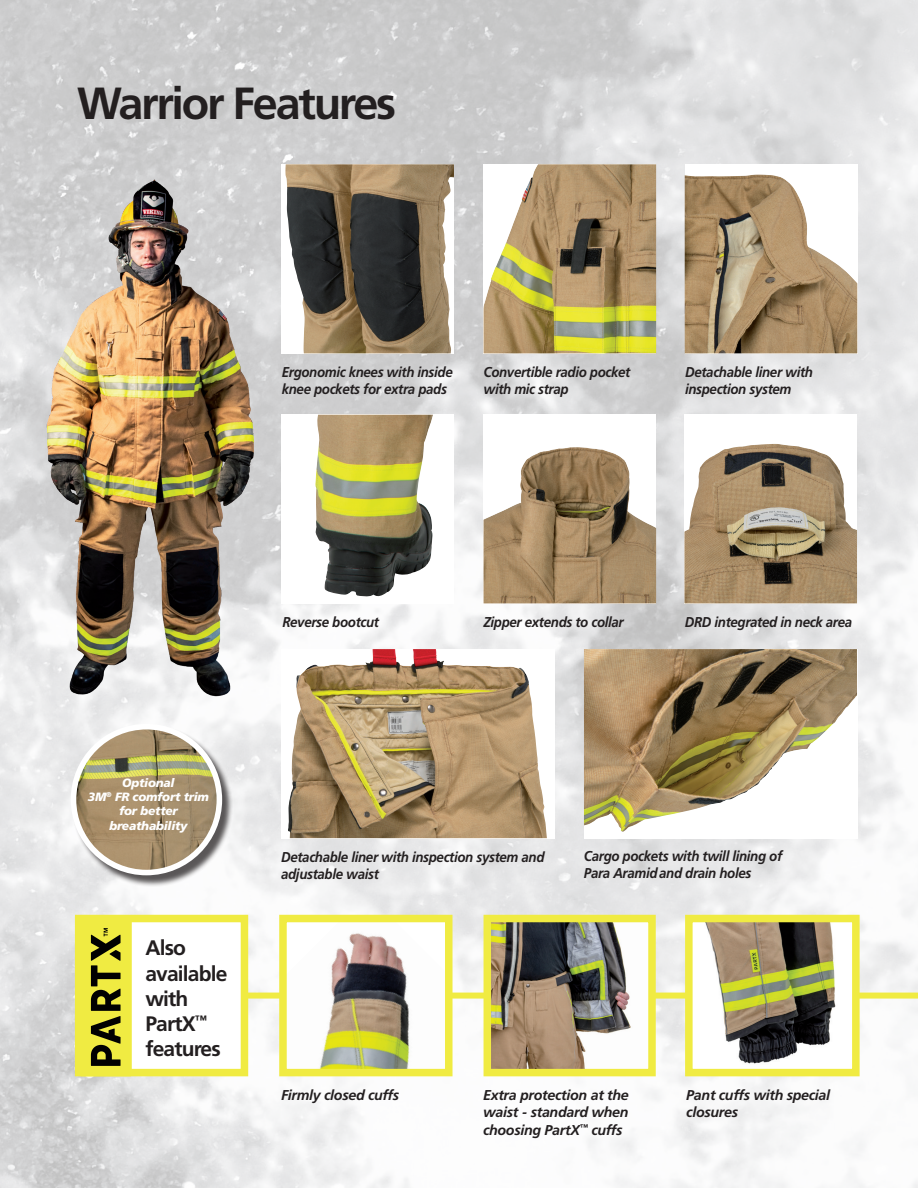
<style>
.page{position:relative;width:918px;height:1188px;background:#fff}
.page>*{position:absolute;margin:0;border:0;box-sizing:border-box;transform-origin:0 0}
.t1{font:700 45px "Frutiger";letter-spacing:-.05em;color:#231f20}
.t2{font:700 21px/25.2px "Frutiger";letter-spacing:-.04em;color:#231f20}
.t3{font:italic 700 14.25px/17.1px "Frutiger";letter-spacing:-.025em;color:#231f20;scale:.93 1}
.t4{font:italic 700 14.25px/17.1px "Frutiger";letter-spacing:-.025em;color:#231f20}
.t5{font:italic 900 12px/14.4px "Frutiger";letter-spacing:-.02em;color:#fff;text-align:center}
</style>
<div class="page">
<img style="left:0;top:0;width:918px;height:1188px">
<img style="left:327px;top:164px;width:127px;height:189px">
<div style="left:684px;top:414px;width:173px;height:189px;background:#fff"></div>
<img style="left:684px;top:444px;width:173px;height:159px">
<div style="left:281px;top:415px;width:173px;height:189px;background:#fff"></div>
<img style="left:327px;top:415px;width:106px;height:182px">
<div style="left:584px;top:649px;width:273px;height:189px;background:#fff"></div>
<img style="left:584px;top:649px;width:273px;height:183px">
<div style="left:281px;top:649px;width:274px;height:189px;background:#fff"></div>
<img style="left:288px;top:649px;width:259px;height:189px">
<div style="left:484px;top:414px;width:172px;height:189px;background:#fff"></div>
<img style="left:484px;top:447px;width:172px;height:156px">
<img style="left:484px;top:164px;width:172px;height:189px">
<div style="left:685px;top:164px;width:172px;height:189px;background:#fff"></div>
<img style="left:685px;top:175px;width:172px;height:178px">
<div style="left:72px;top:725px;width:162px;height:162px;background:#231f20;opacity:.75"></div>
<img style="left:74px;top:727px;width:145px;height:146px;border-radius:73px">
<div style="left:71px;top:724px;width:151px;height:151px;border:6px solid #fff;border-radius:50%"></div>
<div style="left:210px;top:993px;width:708px;height:6px;background:#f0eb42"></div>
<img style="left:694px;top:924px;width:156px;height:143px">
<div style="left:685px;top:915px;width:175px;height:161px;border:8px solid #f0eb42"></div>
<img style="left:288px;top:924px;width:156px;height:143px">
<div style="left:279px;top:915px;width:174px;height:161px;border:8px solid #f0eb42"></div>
<img style="left:493px;top:924px;width:154px;height:143px">
<div style="left:484px;top:915px;width:172px;height:161px;border:8px solid #f0eb42"></div>
<div style="left:75px;top:915px;width:173px;height:161px;background:#fff;border:8px solid #f0eb42"></div>
<div style="left:80px;top:917px;width:52px;height:159px;background:#f0eb42;border-radius:2px"></div>
<svg style="left:91px;top:928px;width:30px;height:138px"></svg>
<img style="left:0;top:156px;width:327px;height:563px">
<h1 class="t1" style="left:77px;top:77px;width:320px">Warrior Features</h1>
<p class="t3" style="left:282px;top:364px;width:185px">Ergonomic knees with inside knee pockets for extra pads</p>
<p class="t3" style="left:484px;top:363px;width:159px">Convertible radio pocket with mic strap</p>
<p class="t3" style="left:685px;top:363px;width:139px">Detachable liner with inspection system</p>
<p class="t3" style="left:282px;top:613px;width:105px">Reverse bootcut</p>
<p class="t3" style="left:685px;top:613px;width:181px">DRD integrated in neck area</p>
<p class="t3" style="left:484px;top:613px;width:152px">Zipper extends to collar</p>
<p class="t5" style="left:88px;top:775px;width:123px">Optional<br>3M<sup>®</sup> FR comfort trim for better breathability</p>
<h2 class="t2" style="left:145px;top:936px;width:84px">Also available with<br>PartX<sup>™ </sup>features</h2>
<p class="t3" style="left:281px;top:848px;width:285px">Detachable liner with inspection system and adjustable waist</p>
<p class="t3" style="left:584px;top:848px;width:215px">Cargo pockets with twill lining of<br>Para Aramidand drain holes</p>
<p class="t4" style="left:281px;top:1087px;width:120px">Firmly closed cuffs</p>
<p class="t4" style="left:686px;top:1087px;width:145px">Pant cuffs with special closures</p>
<p class="t4" style="left:483px;top:1087px;width:147px;text-align:justify">Extra protection at the waist - standard when choosing PartX<sup>™</sup> cuffs</p>
</div>
